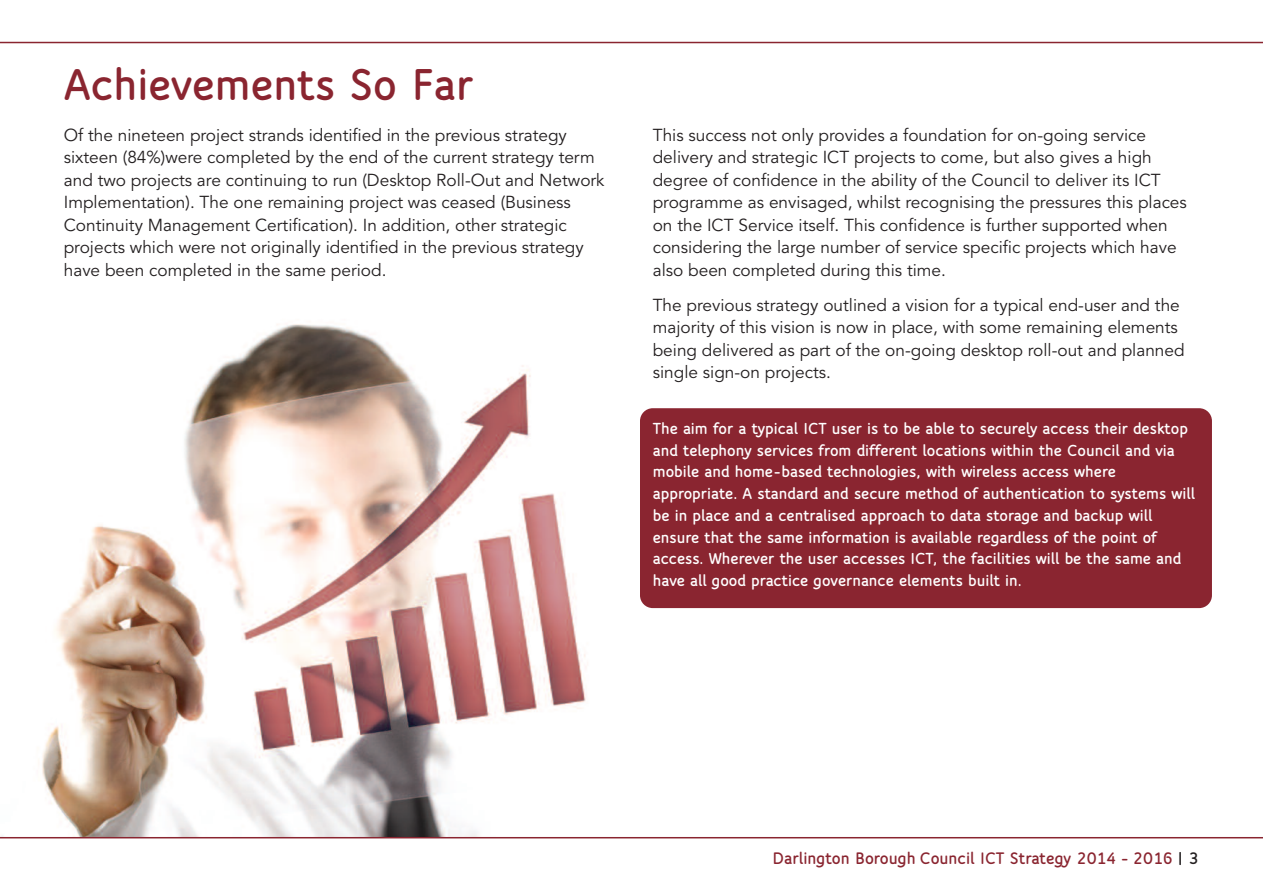
<style>
.page{position:relative;width:1263px;height:893px;background:#fff}
.page>*{position:absolute;margin:0;border:0;box-sizing:border-box;transform-origin:0 0}
.t1{font:800 48px "Speak TF";color:#8a2530}
.t2{font:800 18px "Speak TF";color:#8a2530}
.t3{font:17.25px/22.5px "Avenir LT Std";color:#231f20}
.t4{font:800 17.25px/21.8px "Speak TF";color:#fff}
.s1{color:#231f20}
</style>
<div class="page">
<img style="left:0;top:324px;width:653px;height:513px">
<div style="left:640px;top:408px;width:572px;height:200px;background:#8a2530;border-radius:13px"></div>
<hr style="left:0;top:42px;width:1263px;height:1px;background:#8a2530">
<hr style="left:0;top:837px;width:1263px;height:1px;background:#8a2530">
<h1 class="t1" style="left:64px;top:56px;width:411px">Achievements So Far</h1>
<p class="t3" style="left:64px;top:125px;width:542px">Of the nineteen project strands identified in the previous strategy sixteen (84%)were completed by the end of the current strategy term and two projects are continuing to run (Desktop Roll-Out and Network Implementation). The one remaining project was ceased (Business Continuity Management Certification). In addition, other strategic projects which were not originally identified in the previous strategy have been completed in the same period.</p>
<p class="t3" style="left:653px;top:125px;width:536px">This success not only provides a foundation for on-going service delivery and strategic ICT projects to come, but also gives a high degree of confidence in the ability of the Council to deliver its ICT programme as envisaged, whilst recognising the pressures this places on the ICT Service itself. This confidence is further supported when considering the large number of service specific projects which have also been completed during this time.</p>
<p class="t3" style="left:653px;top:295px;width:533px">The previous strategy outlined a vision for a typical end-user and the majority of this vision is now in place, with some remaining elements being delivered as part of the on-going desktop roll-out and planned single sign-on projects.</p>
<p class="t4" style="left:653px;top:417px;width:544px">The aim for a typical ICT user is to be able to securely access their desktop and telephony services from different locations within the Council and via mobile and home-based technologies, with wireless access where appropriate. A standard and secure method of authentication to systems will be in place and a centralised approach to data storage and backup will ensure that the same information is available regardless of the point of access. Wherever the user accesses ICT, the facilities will be the same and have all good practice governance elements built in.</p>
<p class="t2" style="left:772px;top:847px;width:428px">Darlington Borough Council ICT Strategy 2014 - 2016 <span class="s1">| 3</span></p>
</div>
